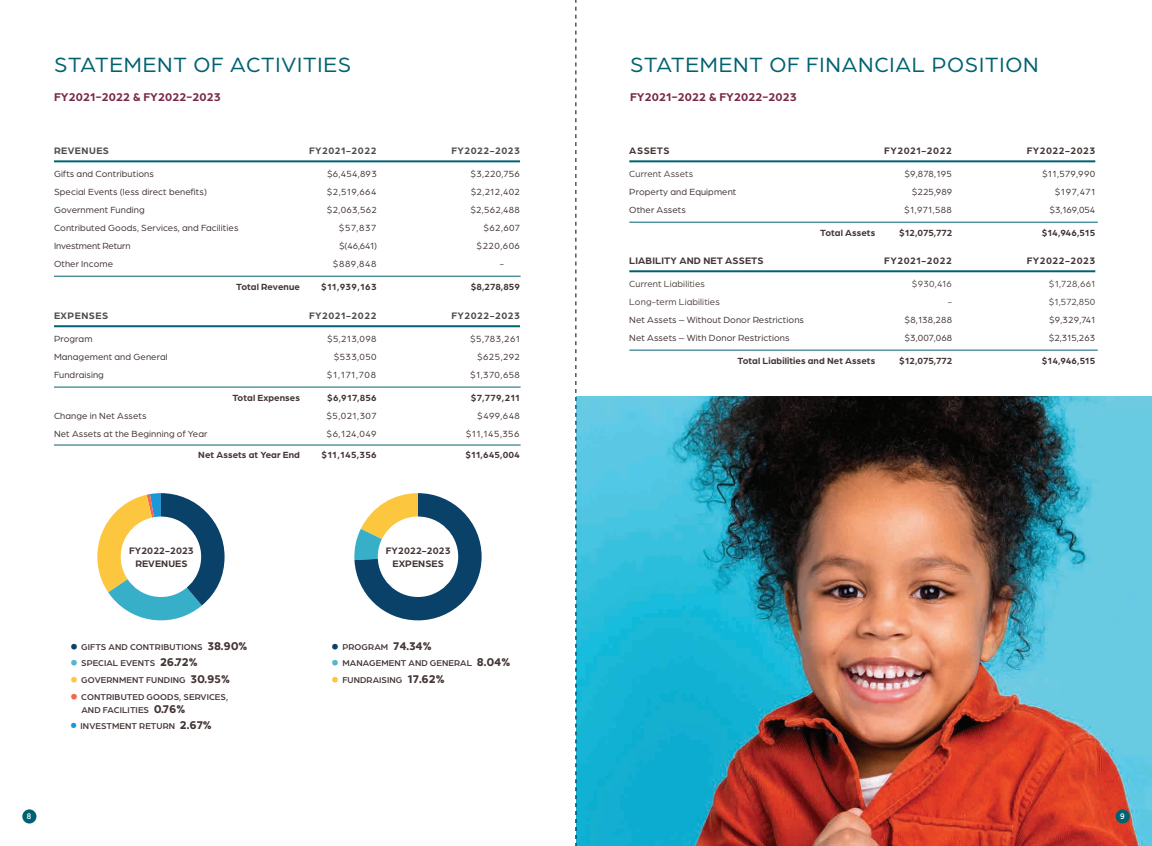
<style>
.page{position:relative;width:1152px;height:846px;background:#fff}
.page>*{position:absolute;margin:0;border:0;box-sizing:border-box;transform-origin:0 0}
.headline_1{font:22px "Arboria";letter-spacing:.04em;color:#006271}
.Subtitles_F{font:700 12px "Arboria";letter-spacing:.01em;color:#792749}
.Chart_title{font:700 10px "Arboria";letter-spacing:.05em;color:#4b4c4d}
.Chart_title-2{font:700 10px "Arboria";letter-spacing:.05em;color:#433635}
.Category_1{font:700 10px "Arboria";letter-spacing:.01em;color:#433635}
.Chart_title-3{font:700 10px "Arboria";letter-spacing:.01em;color:#433635}
.Chart_text{font:9.5px "Arboria";letter-spacing:.01em;color:#433635}
.body_text{font:700 9.5px "Arboria";letter-spacing:.01em;color:#433635}
.Chart_text-2{font:9.5px "Arboria";letter-spacing:.01em;color:#564947}
.Chart_text-3{font:700 9.5px "Arboria";letter-spacing:.01em;color:#433635}
.body_text-2{font:9.5px "Arboria";letter-spacing:.01em;color:#433635}
.Chart_text-4{font:9.5px "Arboria";letter-spacing:-.01em;color:#433635}
.Chart_stats{font:500 9px/13px "Arboria";letter-spacing:.01em;color:#433635}
.t1{font:500 8px "Gotham Narrow";color:#fff}
.s1{font-family:"Helvetica Neue";font-weight:700;font-size:26px;color:#094169}
.s2{font-family:"Halcyon";font-weight:700;font-size:12px}
.s3{font-family:"Helvetica Neue";font-weight:700;font-size:26px;color:#55b6cd}
.s4{font-family:"Helvetica Neue";font-weight:700;font-size:26px;color:#fcc73f}
.s5{font-family:"Helvetica Neue";font-weight:700;font-size:26px;color:#f26651}
.s6{font-family:"Helvetica Neue";font-weight:700;font-size:24px;color:#1d97d5}
</style>
<div class="page">
<img style="left:577px;top:396px;width:575px;height:450px">
<svg style="left:97px;top:493px;width:128px;height:128px"></svg>
<svg style="left:354px;top:493px;width:128px;height:127px"></svg>
<div style="left:1116px;top:809px;width:14px;height:15px;background:#006271;border-radius:50%"></div>
<div style="left:22px;top:809px;width:14px;height:15px;background:#006271;border-radius:50%"></div>
<div style="left:121px;top:517px;width:80px;height:80px;background:#fff;border-radius:50%"></div>
<div style="left:378px;top:517px;width:80px;height:80px;background:#fff;border-radius:50%"></div>
<hr style="left:54px;top:160px;width:466px;height:2px;background:#006271">
<hr style="left:54px;top:276px;width:467px;height:1px;background:#006271">
<hr style="left:54px;top:325px;width:466px;height:2px;background:#006271">
<hr style="left:54px;top:387px;width:467px;height:1px;background:#006271">
<hr style="left:54px;top:445px;width:467px;height:1px;background:#006271">
<hr style="left:629px;top:160px;width:466px;height:2px;background:#006271">
<hr style="left:629px;top:222px;width:469px;height:1px;background:#006271">
<hr style="left:629px;top:270px;width:466px;height:2px;background:#006271">
<hr style="left:629px;top:350px;width:469px;height:1px;background:#006271">
<svg style="left:576px;top:0;width:1px;height:846px"></svg>
<p class="headline_1" style="left:54px;top:50px;width:299px">STATEMENT OF ACTIVITIES</p>
<p class="Subtitles_F" style="left:54px;top:89px;width:168px">FY2021-2022 &amp; FY2022-2023</p>
<p class="Chart_title" style="left:54px;top:143px;width:57px">REVENUES</p>
<p class="Chart_title" style="left:309px;top:143px;width:69px">FY2021-2022</p>
<p class="Chart_title" style="left:451px;top:143px;width:70px">FY2022-2023</p>
<p class="Chart_text" style="left:54px;top:167px;width:101px">Gifts and Contributions</p>
<p class="Chart_text" style="left:327px;top:167px;width:51px">$6,454,893</p>
<p class="Chart_text" style="left:471px;top:167px;width:51px">$3,220,756</p>
<p class="Chart_text" style="left:54px;top:185px;width:154px">Special Events (less direct benefits)</p>
<p class="Chart_text" style="left:327px;top:185px;width:51px">$2,519,664</p>
<p class="Chart_text" style="left:471px;top:185px;width:51px">$2,212,402</p>
<p class="Chart_text" style="left:54px;top:203px;width:92px">Government Funding</p>
<p class="Chart_text" style="left:327px;top:203px;width:51px">$2,063,562</p>
<p class="Chart_text" style="left:470px;top:203px;width:51px">$2,562,488</p>
<p class="Chart_text" style="left:54px;top:221px;width:186px">Contributed Goods, Services, and Facilities</p>
<p class="Chart_text" style="left:339px;top:221px;width:39px">$57,837</p>
<p class="Chart_text" style="left:484px;top:221px;width:38px">$62,607</p>
<p class="Chart_text-4" style="left:54px;top:239px;width:78px">Investment Return</p>
<p class="Chart_text" style="left:339px;top:239px;width:39px">$(46,641)</p>
<p class="Chart_text" style="left:477px;top:239px;width:45px">$220,606</p>
<p class="Chart_text" style="left:54px;top:257px;width:61px">Other Income</p>
<p class="Chart_text" style="left:333px;top:257px;width:45px">$889,848</p>
<p class="Chart_text" style="left:500px;top:257px;width:6px">-</p>
<p class="body_text" style="left:236px;top:280px;width:65px">Total Revenue</p>
<p class="body_text" style="left:321px;top:280px;width:57px">$11,939,163</p>
<p class="body_text" style="left:471px;top:280px;width:51px">$8,278,859</p>
<p class="Chart_title" style="left:54px;top:308px;width:56px">EXPENSES</p>
<p class="Chart_title" style="left:309px;top:308px;width:69px">FY2021-2022</p>
<p class="Chart_title" style="left:451px;top:308px;width:70px">FY2022-2023</p>
<p class="Chart_text" style="left:54px;top:332px;width:40px">Program</p>
<p class="Chart_text" style="left:327px;top:332px;width:51px">$5,213,098</p>
<p class="Chart_text" style="left:470px;top:332px;width:52px">$5,783,261</p>
<p class="Chart_text" style="left:54px;top:350px;width:115px">Management and General</p>
<p class="Chart_text" style="left:334px;top:350px;width:44px">$533,050</p>
<p class="Chart_text" style="left:477px;top:350px;width:44px">$625,292</p>
<p class="Chart_text" style="left:54px;top:368px;width:51px">Fundraising</p>
<p class="Chart_text" style="left:327px;top:368px;width:51px">$1,171,708</p>
<p class="Chart_text" style="left:470px;top:368px;width:51px">$1,370,658</p>
<p class="body_text" style="left:232px;top:391px;width:69px">Total Expenses</p>
<p class="body_text" style="left:327px;top:391px;width:51px">$6,917,856</p>
<p class="body_text" style="left:471px;top:391px;width:51px">$7,779,211</p>
<p class="body_text-2" style="left:54px;top:409px;width:94px">Change in Net Assets</p>
<p class="body_text-2" style="left:327px;top:409px;width:51px">$5,021,307</p>
<p class="body_text-2" style="left:477px;top:409px;width:44px">$499,648</p>
<p class="Chart_text" style="left:54px;top:427px;width:155px">Net Assets at the Beginning of Year</p>
<p class="Chart_text" style="left:327px;top:427px;width:51px">$6,124,049</p>
<p class="Chart_text" style="left:466px;top:427px;width:55px">$11,145,356</p>
<p class="Chart_text-3" style="left:198px;top:448px;width:103px">Net Assets at Year End</p>
<p class="Chart_text-3" style="left:322px;top:448px;width:57px">$11,145,356</p>
<p class="Chart_text-3" style="left:465px;top:448px;width:56px">$11,645,004</p>
<p class="Category_1" style="left:129px;top:544px;width:66px">FY2022-2023</p>
<p class="Category_1" style="left:135px;top:557px;width:54px">REVENUES</p>
<p class="Chart_stats" style="left:69px;top:640px;width:180px"><span class="s1">•</span> GIFTS AND CONTRIBUTIONS <span class="s2">38.90%</span></p>
<p class="Chart_stats" style="left:69px;top:656px;width:130px"><span class="s3">•</span> SPECIAL EVENTS <span class="s2">26.72%</span></p>
<p class="Chart_stats" style="left:69px;top:673px;width:162px"><span class="s4">•</span> GOVERNMENT FUNDING <span class="s2">30.95%</span></p>
<p class="Chart_stats" style="left:81px;top:690px;width:148px;text-indent:-12px"><span class="s5">•</span> CONTRIBUTED GOODS, SERVICES,<br>AND FACILITIES <span class="s2">0.76%</span></p>
<p class="Chart_stats" style="left:69px;top:719px;width:144px"><span class="s6">•</span> INVESTMENT RETURN <span class="s2">2.67%</span></p>
<p class="Category_1" style="left:386px;top:544px;width:66px">FY2022-2023</p>
<p class="Category_1" style="left:393px;top:557px;width:53px">EXPENSES</p>
<p class="Chart_stats" style="left:330px;top:640px;width:103px"><span class="s1">•</span> PROGRAM <span class="s2">74.34%</span></p>
<p class="Chart_stats" style="left:330px;top:656px;width:181px"><span class="s3">•</span> MANAGEMENT AND GENERAL <span class="s2">8.04%</span></p>
<p class="Chart_stats" style="left:330px;top:673px;width:116px"><span class="s4">•</span> FUNDRAISING <span class="s2">17.62%</span></p>
<p class="headline_1" style="left:630px;top:50px;width:410px">STATEMENT OF FINANCIAL POSITION</p>
<p class="Subtitles_F" style="left:630px;top:89px;width:168px">FY2021-2022 &amp; FY2022-2023</p>
<p class="Chart_title-2" style="left:629px;top:143px;width:42px">ASSETS</p>
<p class="Chart_title-2" style="left:884px;top:143px;width:69px">FY2021-2022</p>
<p class="Chart_title-2" style="left:1027px;top:143px;width:70px">FY2022-2023</p>
<p class="Chart_text-2" style="left:629px;top:167px;width:66px">Current Assets</p>
<p class="Chart_text" style="left:904px;top:167px;width:49px">$9,878,195</p>
<p class="Chart_text" style="left:1042px;top:167px;width:55px">$11,579,990</p>
<p class="Chart_text" style="left:629px;top:185px;width:109px">Property and Equipment</p>
<p class="Chart_text" style="left:912px;top:185px;width:42px">$225,989</p>
<p class="Chart_text" style="left:1055px;top:185px;width:42px">$197,471</p>
<p class="Chart_text" style="left:629px;top:203px;width:58px">Other Assets</p>
<p class="Chart_text" style="left:904px;top:203px;width:49px">$1,971,588</p>
<p class="Chart_text" style="left:1050px;top:203px;width:47px">$3,169,054</p>
<p class="body_text" style="left:820px;top:226px;width:57px">Total Assets</p>
<p class="body_text" style="left:899px;top:226px;width:55px">$12,075,772</p>
<p class="body_text" style="left:1042px;top:226px;width:55px">$14,946,515</p>
<p class="Chart_title-3" style="left:629px;top:253px;width:136px">LIABILITY AND NET ASSETS</p>
<p class="Chart_title-2" style="left:884px;top:253px;width:69px">FY2021-2022</p>
<p class="Chart_title-2" style="left:1027px;top:253px;width:70px">FY2022-2023</p>
<p class="Chart_text-2" style="left:629px;top:277px;width:77px">Current Liabilities</p>
<p class="Chart_text-2" style="left:912px;top:277px;width:42px">$930,416</p>
<p class="Chart_text-2" style="left:1049px;top:277px;width:48px">$1,728,661</p>
<p class="Chart_text-2" style="left:629px;top:295px;width:92px">Long-term Liabilities</p>
<p class="Chart_text-2" style="left:948px;top:295px;width:6px">-</p>
<p class="Chart_text-2" style="left:1049px;top:295px;width:48px">$1,572,850</p>
<p class="Chart_text" style="left:629px;top:313px;width:176px">Net Assets – Without Donor Restrictions</p>
<p class="Chart_text" style="left:905px;top:313px;width:49px">$8,138,288</p>
<p class="Chart_text" style="left:1049px;top:313px;width:48px">$9,329,741</p>
<p class="Chart_text" style="left:629px;top:331px;width:162px">Net Assets – With Donor Restrictions</p>
<p class="Chart_text" style="left:905px;top:331px;width:49px">$3,007,068</p>
<p class="Chart_text" style="left:1049px;top:331px;width:48px">$2,315,263</p>
<p class="body_text" style="left:737px;top:354px;width:139px">Total Liabilities and Net Assets</p>
<p class="body_text" style="left:899px;top:354px;width:55px">$12,075,772</p>
<p class="body_text" style="left:1042px;top:354px;width:55px">$14,946,515</p>
<p class="t1" style="left:27px;top:811px;width:6px">8</p>
<p class="t1" style="left:1120px;top:811px;width:6px">9</p>
</div>
